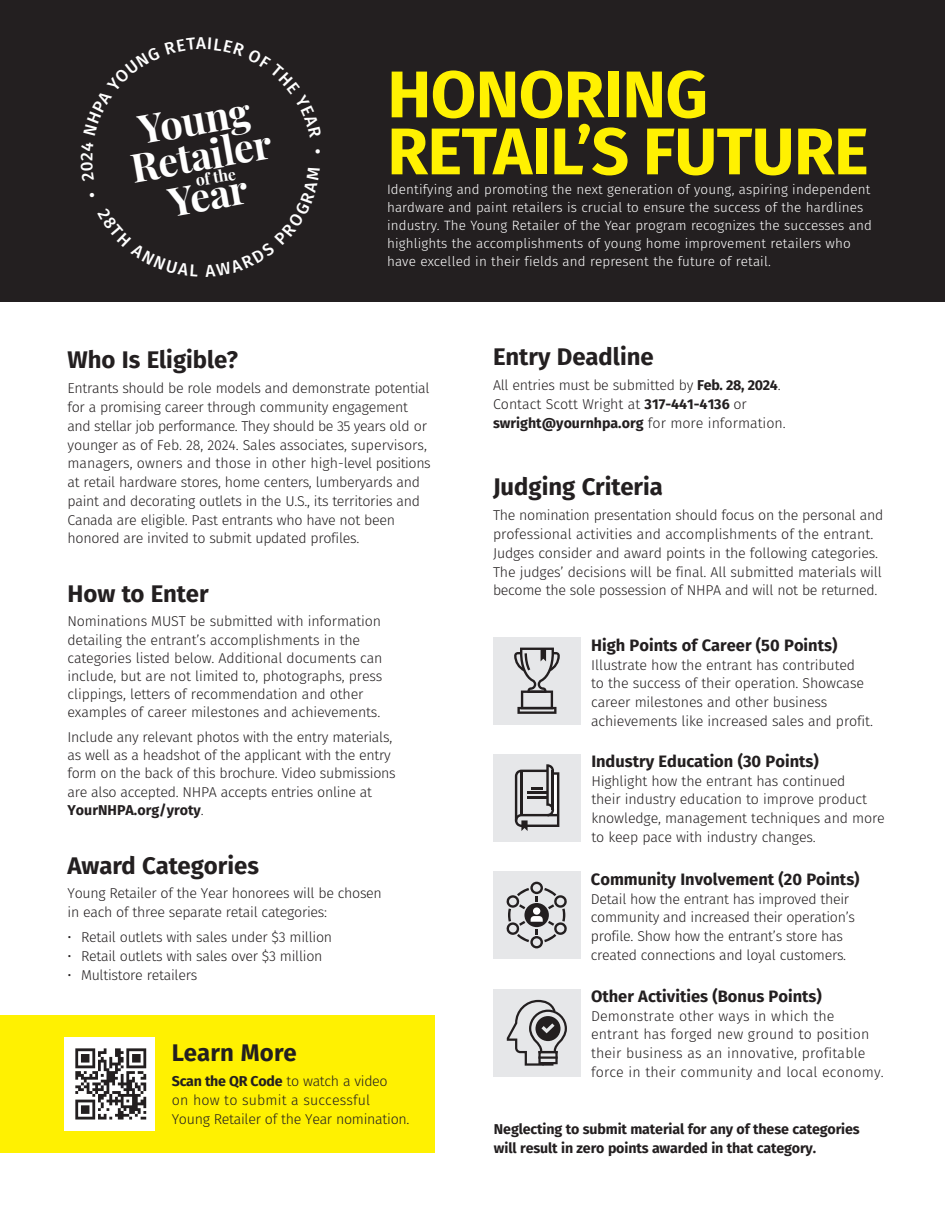
<style>
.page{position:relative;width:945px;height:1215px;background:#fff}
.page>*{position:absolute;margin:0;border:0;box-sizing:border-box;transform-origin:0 0}
.t1{font:700 66px/57px "Fira Sans";letter-spacing:-.01em;color:#fff101}
.t2{font:700 39.75px "Playfair Display";color:#fff}
.t3{font:700 24px "Fira Sans";color:#231f20}
.t4{font:500 17.1px "Fira Sans";color:#fff}
.FEAT_copy_melior_8_5{font:700 16.5px "Fira Sans";color:#231f20}
.t5{font:700 15.75px "Playfair Display";color:#fff}
.t6{font:300 14.25px/18.8px "Fira Sans";letter-spacing:-.01em;color:#231f20}
.t7{font:300 14.25px/18.8px "Fira Sans";letter-spacing:.01em;color:#231f20}
.t8{font:700 14.25px/18.8px "Fira Sans";letter-spacing:-.01em;color:#231f20}
.t9{font:300 13.5px/18px "Fira Sans";letter-spacing:.01em;color:#fff}
.s1{font-weight:700}
.s2{font-weight:300}
</style>
<div class="page">
<div style="left:0;top:0;width:945px;height:302px;background:#231f20"></div>
<div style="left:493px;top:637px;width:88px;height:88px;background:#e6e7e9"></div>
<svg style="left:514px;top:648px;width:46px;height:66px"></svg>
<div style="left:494px;top:754px;width:87px;height:88px;background:#e6e7e9"></div>
<svg style="left:515px;top:764px;width:44px;height:67px"></svg>
<div style="left:493px;top:871px;width:87px;height:88px;background:#e6e7e9"></div>
<svg style="left:506px;top:882px;width:61px;height:66px"></svg>
<div style="left:493px;top:989px;width:87px;height:88px;background:#e6e7e9"></div>
<svg style="left:506px;top:999px;width:61px;height:67px"></svg>
<div style="left:0;top:1015px;width:434px;height:138px;background:#fff101"></div>
<img style="left:65px;top:1037px;width:90px;height:93px">
<p class="t4" style="left:196px;top:30px;width:11px">A</p>
<p class="t2" style="left:134px;top:99px;width:114px;rotate:-10deg">Young</p>
<p class="t2" style="left:126px;top:137px;width:144px;rotate:-10deg">Retailer</p>
<p class="t2" style="left:164px;top:171px;width:81px;rotate:-10deg">Year</p>
<p class="t5" style="left:194px;top:168px;width:42px;rotate:-10deg">of the</p>
<p class="t1" style="left:387px;top:61px;width:483px">HONORING<br>RETAIL’S FUTURE</p>
<p class="t9" style="left:387px;top:180px;width:486px">Identifying and promoting the next generation of young, aspiring independent hardware and paint retailers is crucial to ensure the success of the hardlines industry. The Young Retailer of the Year program recognizes the successes and highlights the accomplishments of young home improvement retailers who have excelled in their fields and represent the future of retail.</p>
<p class="t3" style="left:68px;top:339px;width:172px">Who Is Eligible?</p>
<p class="t6" style="left:68px;top:379px;width:365px">Entrants should be role models and demonstrate potential for a promising career through community engagement and stellar job performance. They should be 35 years old or younger as of Feb. 28, 2024. Sales associates, supervisors, managers, owners and those in other high-level positions at retail hardware stores, home centers, lumberyards and paint and decorating outlets in the U.S., its territories and Canada are eligible. Past entrants who have not been honored are invited to submit updated profiles.</p>
<p class="t3" style="left:68px;top:573px;width:143px">How to Enter</p>
<p class="t6" style="left:68px;top:612px;width:317px;line-height:18.1px">Nominations MUST be submitted with information detailing the entrant’s accomplishments in the categories listed below. Additional documents can include, but are not limited to, photographs, press clippings, letters of recommendation and other examples of career milestones and achievements.</p>
<p class="t6" style="left:68px;top:728px;width:330px;line-height:18.3px">Include any relevant photos with the entry materials, as well as a headshot of the applicant with the entry form on the back of this brochure. Video submissions are also accepted. NHPA accepts entries online at <span class="s1">YourNHPA.org/yroty</span>.</p>
<p class="t3" style="left:68px;top:845px;width:193px">Award Categories</p>
<p class="t6" style="left:68px;top:884px;width:316px;line-height:18.1px">Young Retailer of the Year honorees will be chosen in each of three separate retail categories:</p>
<p class="t6" style="left:68px;top:928px;width:266px">• Retail outlets with sales under $3 million</p>
<p class="t6" style="left:68px;top:946px;width:257px">• Retail outlets with sales over $3 million</p>
<p class="t6" style="left:68px;top:965px;width:131px">• Multistore retailers</p>
<p class="t3" style="left:172px;top:1032px;width:126px">Learn More</p>
<p class="t6" style="left:172px;top:1072px;width:239px"><span class="s1">Scan the QR Code</span> to watch a video<br>on how to submit a successful<br>Young Retailer of the Year nomination.</p>
<p class="t3" style="left:493px;top:336px;width:162px">Entry Deadline</p>
<p class="t6" style="left:493px;top:376px;width:289px">All entries must be submitted by <span class="s1">Feb. 28, 2024</span>.<br>Contact Scott Wright at <span class="s1">317-441-4136</span> or</p>
<p class="t8" style="left:493px;top:413px;width:294px">swright@yournhpa.org <span class="s2">for more information.</span></p>
<p class="t3" style="left:493px;top:466px;width:172px">Judging Criteria</p>
<p class="t6" style="left:493px;top:506px;width:392px">The nomination presentation should focus on the personal and professional activities and accomplishments of the entrant.<br>Judges consider and award points in the following categories.<br>The judges’ decisions will be final. All submitted materials will become the sole possession of NHPA and will not be returned.</p>
<p class="FEAT_copy_melior_8_5" style="left:591px;top:631px;width:248px">High Points of Career (50 Points)</p>
<p class="t6" style="left:591px;top:655px;width:283px">Illustrate how the entrant has contributed<br>to the success of their operation. Showcase career milestones and other business achievements like increased sales and profit.</p>
<p class="FEAT_copy_melior_8_5" style="left:591px;top:747px;width:229px">Industry Education (30 Points)</p>
<p class="t6" style="left:591px;top:771px;width:295px">Highlight how the entrant has continued<br>their industry education to improve product knowledge, management techniques and more to keep pace with industry changes.</p>
<p class="FEAT_copy_melior_8_5" style="left:591px;top:865px;width:270px">Community Involvement (20 Points)</p>
<p class="t6" style="left:591px;top:889px;width:266px">Detail how the entrant has improved their community and increased their operation’s profile. Show how the entrant’s store has created connections and loyal customers.</p>
<p class="FEAT_copy_melior_8_5" style="left:591px;top:982px;width:232px">Other Activities (Bonus Points)</p>
<p class="t7" style="left:591px;top:1006px;width:294px">Demonstrate other ways in which the entrant has forged new ground to position their business as an innovative, profitable force in their community and local economy.</p>
<p class="t8" style="left:494px;top:1118px;width:367px">Neglecting to submit material for any of these categories will result in zero points awarded in that category.</p>
</div>
